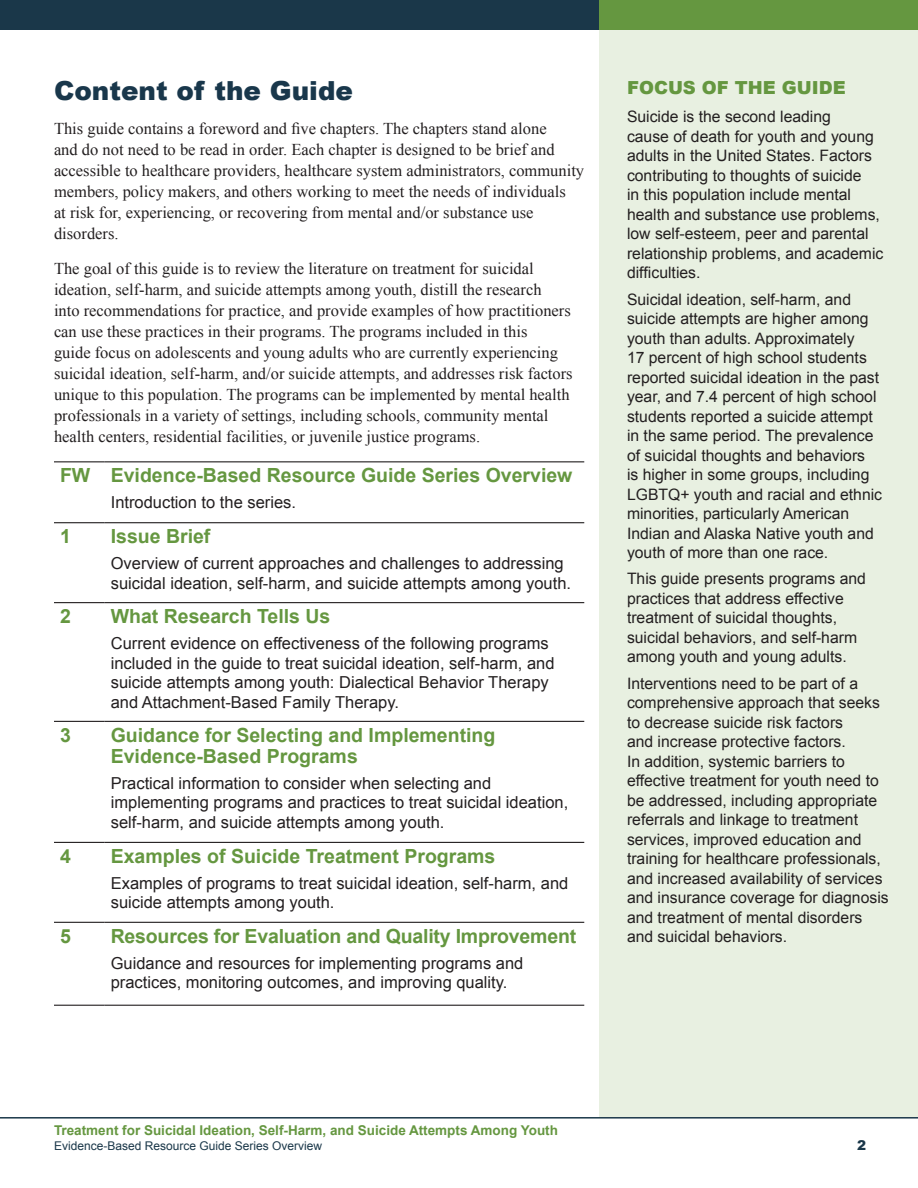
<style>
.page{position:relative;width:918px;height:1188px;background:#fff}
.page>*{position:absolute;margin:0;border:0;box-sizing:border-box;transform-origin:0 0}
.t1{font:900 26.25px "Arial";color:#19374b}
.t2{font:700 19.5px/21px "Arial";color:#659740}
.t3{font:900 18px "Arial";color:#659740}
.t4{font:16.5px/21px "Times New Roman";color:#231f20}
.t5{font:16.5px/19.5px "Arial";color:#231f20}
.t6{font:15.75px/19.5px "Arial";color:#231f20}
.t7{font:700 13.5px "Arial";color:#659740}
.t8{font:900 13.5px "Arial";color:#1a3749}
.t9{font:12px "Arial";color:#1a3749}
</style>
<div class="page">
<div style="left:0;top:0;width:918px;height:30px;background:#1a3749"></div>
<div style="left:600px;top:30px;width:318px;height:1087px;background:#e8f0e1"></div>
<hr style="left:0;top:1117px;width:918px;height:2px;background:#1a3749">
<hr style="left:54px;top:602px;width:51px;height:1px;background:#231f20">
<hr style="left:105px;top:602px;width:479px;height:1px;background:#231f20">
<hr style="left:54px;top:721px;width:51px;height:1px;background:#231f20">
<hr style="left:105px;top:721px;width:479px;height:1px;background:#231f20">
<hr style="left:54px;top:842px;width:51px;height:1px;background:#231f20">
<hr style="left:105px;top:842px;width:479px;height:1px;background:#231f20">
<hr style="left:54px;top:922px;width:51px;height:1px;background:#231f20">
<hr style="left:105px;top:922px;width:479px;height:1px;background:#231f20">
<hr style="left:54px;top:1005px;width:51px;height:1px;background:#231f20">
<hr style="left:105px;top:1005px;width:479px;height:1px;background:#231f20">
<hr style="left:54px;top:461px;width:51px;height:1px;background:#231f20">
<hr style="left:105px;top:461px;width:479px;height:1px;background:#231f20">
<hr style="left:54px;top:522px;width:51px;height:1px;background:#231f20">
<hr style="left:105px;top:522px;width:479px;height:1px;background:#231f20">
<div style="left:600px;top:0;width:318px;height:30px;background:#659740"></div>
<h2 class="t1" style="left:54px;top:71px;width:301px">Content of the Guide</h2>
<p class="t4" style="left:54px;top:118px;width:532px">This guide contains a foreword and five chapters. The chapters stand alone<br>and do not need to be read in order. Each chapter is designed to be brief and accessible to healthcare providers, healthcare system administrators, community members, policy makers, and others working to meet the needs of individuals<br>at risk for, experiencing, or recovering from mental and/or substance use disorders.</p>
<p class="t4" style="left:54px;top:258px;width:520px">The goal of this guide is to review the literature on treatment for suicidal ideation, self-harm, and suicide attempts among youth, distill the research<br>into recommendations for practice, and provide examples of how practitioners can use these practices in their programs. The programs included in this<br>guide focus on adolescents and young adults who are currently experiencing suicidal ideation, self-harm, and/or suicide attempts, and addresses risk factors unique to this population. The programs can be implemented by mental health professionals in a variety of settings, including schools, community mental health centers, residential facilities, or juvenile justice programs.</p>
<p class="t2" style="left:60px;top:465px;width:514px">FW Evidence-Based Resource Guide Series Overview</p>
<p class="t5" style="left:111px;top:493px;width:187px">Introduction to the series.</p>
<p class="t2" style="left:60px;top:526px;width:12px">1</p>
<p class="t2" style="left:111px;top:526px;width:101px">Issue Brief</p>
<p class="t5" style="left:111px;top:554px;width:462px">Overview of current approaches and challenges to addressing suicidal ideation, self-harm, and suicide attempts among youth.</p>
<p class="t2" style="left:60px;top:606px;width:12px">2</p>
<p class="t2" style="left:111px;top:606px;width:221px">What Research Tells Us</p>
<p class="t5" style="left:111px;top:634px;width:445px">Current evidence on effectiveness of the following programs included in the guide to treat suicidal ideation, self-harm, and suicide attempts among youth: Dialectical Behavior Therapy and Attachment-Based Family Therapy.</p>
<p class="t2" style="left:60px;top:725px;width:12px">3</p>
<p class="t2" style="left:111px;top:725px;width:386px">Guidance for Selecting and Implementing<br>Evidence-Based Programs</p>
<p class="t5" style="left:111px;top:773px;width:459px">Practical information to consider when selecting and implementing programs and practices to treat suicidal ideation, self-harm, and suicide attempts among youth.</p>
<p class="t2" style="left:60px;top:846px;width:12px">4</p>
<p class="t2" style="left:111px;top:846px;width:386px">Examples of Suicide Treatment Programs</p>
<p class="t5" style="left:111px;top:873px;width:459px">Examples of programs to treat suicidal ideation, self-harm, and suicide attempts among youth.</p>
<p class="t2" style="left:60px;top:926px;width:12px">5</p>
<p class="t2" style="left:111px;top:926px;width:467px">Resources for Evaluation and Quality Improvement</p>
<p class="t5" style="left:111px;top:953px;width:414px">Guidance and resources for implementing programs and practices, monitoring outcomes, and improving quality.</p>
<h2 class="t3" style="left:627px;top:74px;width:220px">FOCUS OF THE GUIDE</h2>
<p class="t6" style="left:627px;top:107px;width:258px">Suicide is the second leading<br>cause of death for youth and young adults in the United States. Factors contributing to thoughts of suicide<br>in this population include mental health and substance use problems, low self-esteem, peer and parental relationship problems, and academic difficulties.</p>
<p class="t6" style="left:627px;top:290px;width:257px">Suicidal ideation, self-harm, and suicide attempts are higher among youth than adults. Approximately<br>17 percent of high school students reported suicidal ideation in the past year, and 7.4 percent of high school students reported a suicide attempt in the same period. The prevalence of suicidal thoughts and behaviors<br>is higher in some groups, including LGBTQ+ youth and racial and ethnic minorities, particularly American Indian and Alaska Native youth and youth of more than one race.</p>
<p class="t6" style="left:627px;top:569px;width:240px">This guide presents programs and practices that address effective treatment of suicidal thoughts, suicidal behaviors, and self-harm among youth and young adults.</p>
<p class="t6" style="left:627px;top:674px;width:263px">Interventions need to be part of a comprehensive approach that seeks to decrease suicide risk factors<br>and increase protective factors.<br>In addition, systemic barriers to effective treatment for youth need to be addressed, including appropriate referrals and linkage to treatment services, improved education and training for healthcare professionals, and increased availability of services and insurance coverage for diagnosis and treatment of mental disorders and suicidal behaviors.</p>
<p class="t7" style="left:54px;top:1121px;width:506px">Treatment for Suicidal Ideation, Self-Harm, and Suicide Attempts Among Youth</p>
<p class="t9" style="left:54px;top:1138px;width:270px">Evidence-Based Resource Guide Series Overview</p>
<p class="t8" style="left:857px;top:1135px;width:11px">2</p>
</div>
